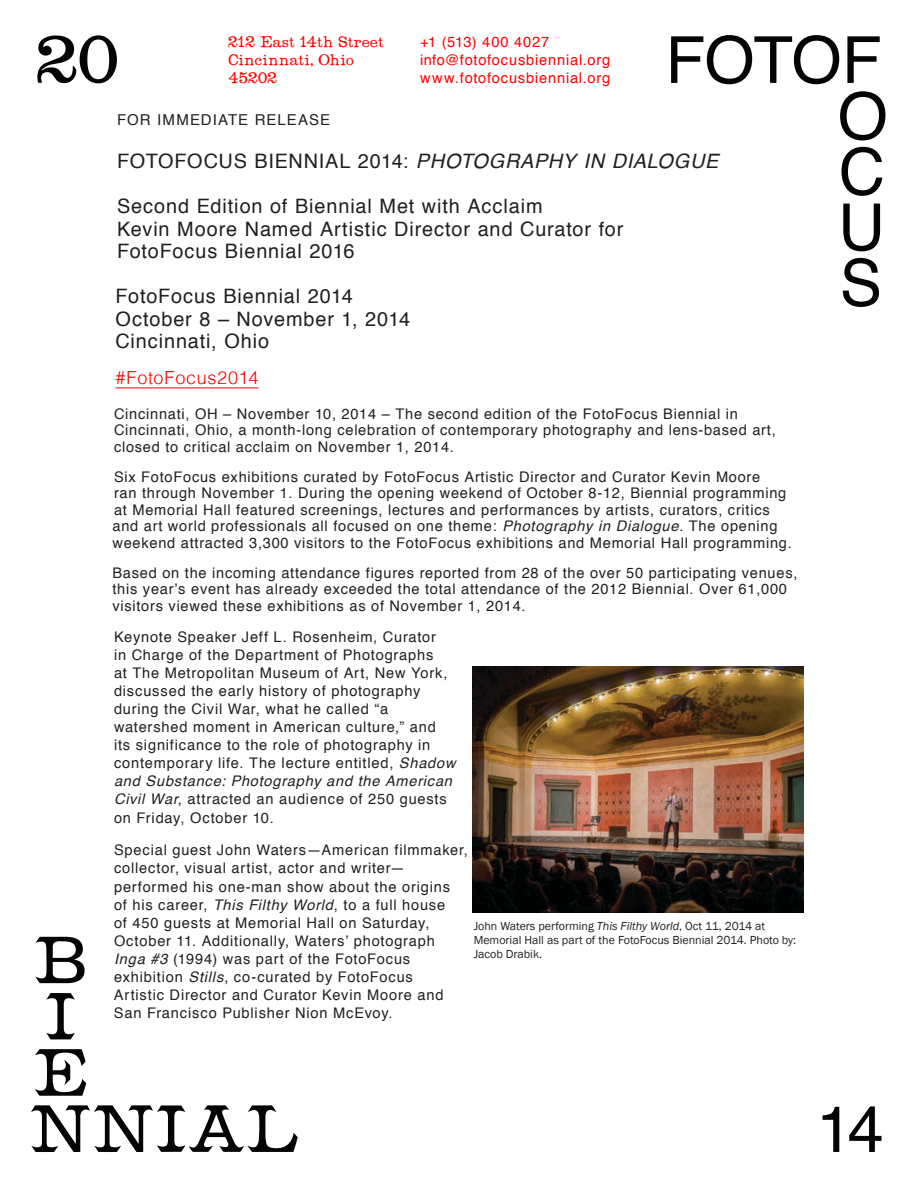
<style>
.page{position:relative;width:918px;height:1188px;background:#fff}
.page>*{position:absolute;margin:0;border:0;box-sizing:border-box;transform-origin:0 0}
.t1{font:19.8px/22.5px "Helvetica";letter-spacing:.045em;color:#231f20}
.t2{font:300 18px "Helvetica";letter-spacing:.04em;color:#f00}
.t3{font:15.75px/18px "French Ionic Normal";letter-spacing:.025em;color:#f00}
.t4{font:15px "Helvetica";letter-spacing:.07em;color:#231f20}
.t5{font:14.7px/18px "Helvetica";letter-spacing:.05em;color:#231f20}
.t6{font:14.7px/18px "Helvetica";letter-spacing:.055em;color:#f00}
.t7{font:12px/14.4px "Franklin Gothic";color:#231f20}
.s1{font-style:italic}
</style>
<div class="page">
<hr style="left:116px;top:388px;width:142px;height:1px;background:#f00">
<img style="left:472px;top:666px;width:331px;height:247px">
<svg style="left:37px;top:35px;width:80px;height:48px"></svg>
<svg style="left:840px;top:91px;width:45px;height:49px"></svg>
<svg style="left:842px;top:147px;width:40px;height:49px"></svg>
<svg style="left:843px;top:204px;width:37px;height:47px"></svg>
<svg style="left:843px;top:258px;width:36px;height:49px"></svg>
<svg style="left:671px;top:35px;width:168px;height:49px"></svg>
<svg style="left:847px;top:36px;width:33px;height:47px"></svg>
<svg style="left:823px;top:1107px;width:16px;height:45px"></svg>
<svg style="left:849px;top:1106px;width:33px;height:46px"></svg>
<svg style="left:35px;top:937px;width:50px;height:46px"></svg>
<svg style="left:46px;top:993px;width:29px;height:46px"></svg>
<svg style="left:35px;top:1049px;width:51px;height:47px"></svg>
<svg style="left:31px;top:1105px;width:267px;height:47px"></svg>
<p class="t3" style="left:228px;top:33px;width:157px">212 East 14th Street<br>Cincinnati, Ohio<br>45202</p>
<p class="t6" style="left:420px;top:33px;width:192px">+1 (513) 400 4027 info@fotofocusbiennial.org www.fotofocusbiennial.org</p>
<p class="t4" style="left:117px;top:108px;width:215px">FOR IMMEDIATE RELEASE</p>
<h1 class="t1" style="left:117px;top:151px;width:603px">FOTOFOCUS BIENNIAL 2014: <span class="s1">PHOTOGRAPHY IN DIALOGUE</span></h1>
<h1 class="t1" style="left:117px;top:196px;width:508px">Second Edition of Biennial Met with Acclaim<br>Kevin Moore Named Artistic Director and Curator for<br>FotoFocus Biennial 2016</h1>
<h1 class="t1" style="left:116px;top:286px;width:296px">FotoFocus Biennial 2014<br>October 8 – November 1, 2014<br>Cincinnati, Ohio</h1>
<p class="t2" style="left:116px;top:363px;width:144px">#FotoFocus2014</p>
<p class="t5" style="left:114px;top:406px;width:663px;line-height:16.5px">Cincinnati, OH – November 10, 2014 – The second edition of the FotoFocus Biennial in<br>Cincinnati, Ohio, a month-long celebration of contemporary photography and lens-based art, closed to critical acclaim on November 1, 2014.</p>
<p class="t5" style="left:112px;top:469px;width:681px;line-height:16.5px">Six FotoFocus exhibitions curated by FotoFocus Artistic Director and Curator Kevin Moore<br>ran through November 1. During the opening weekend of October 8-12, Biennial programming at Memorial Hall featured screenings, lectures and performances by artists, curators, critics and art world professionals all focused on one theme: <span class="s1">Photography in Dialogue</span>. The opening weekend attracted 3,300 visitors to the FotoFocus exhibitions and Memorial Hall programming.</p>
<p class="t5" style="left:112px;top:565px;width:687px;line-height:16.5px">Based on the incoming attendance figures reported from 28 of the over 50 participating venues, this year’s event has already exceeded the total attendance of the 2012 Biennial. Over 61,000 visitors viewed these exhibitions as of November 1, 2014.</p>
<p class="t5" style="left:114px;top:629px;width:343px">Keynote Speaker Jeff L. Rosenheim, Curator<br>in Charge of the Department of Photographs<br>at The Metropolitan Museum of Art, New York, discussed the early history of photography during the Civil War, what he called “a watershed moment in American culture,” and its significance to the role of photography in contemporary life. The lecture entitled, <span class="s1">Shadow and Substance: Photography and the American Civil War</span>, attracted an audience of 250 guests on Friday, October 10.</p>
<p class="t5" style="left:114px;top:842px;width:355px">Special guest John Waters—American filmmaker, collector, visual artist, actor and writer— performed his one-man show about the origins<br>of his career, <span class="s1">This Filthy World</span>, to a full house<br>of 450 guests at Memorial Hall on Saturday, October 11. Additionally, Waters’ photograph <span class="s1">Inga #3</span> (1994) was part of the FotoFocus exhibition <span class="s1">Stills</span>, co-curated by FotoFocus<br>Artistic Director and Curator Kevin Moore and San Francisco Publisher Nion McEvoy.</p>
<p class="t7" style="left:474px;top:919px;width:324px">John Waters performing <span class="s1">This Filthy World</span>, Oct 11, 2014 at<br>Memorial Hall as part of the FotoFocus Biennial 2014. Photo by:<br>Jacob Drabik.</p>
</div>
